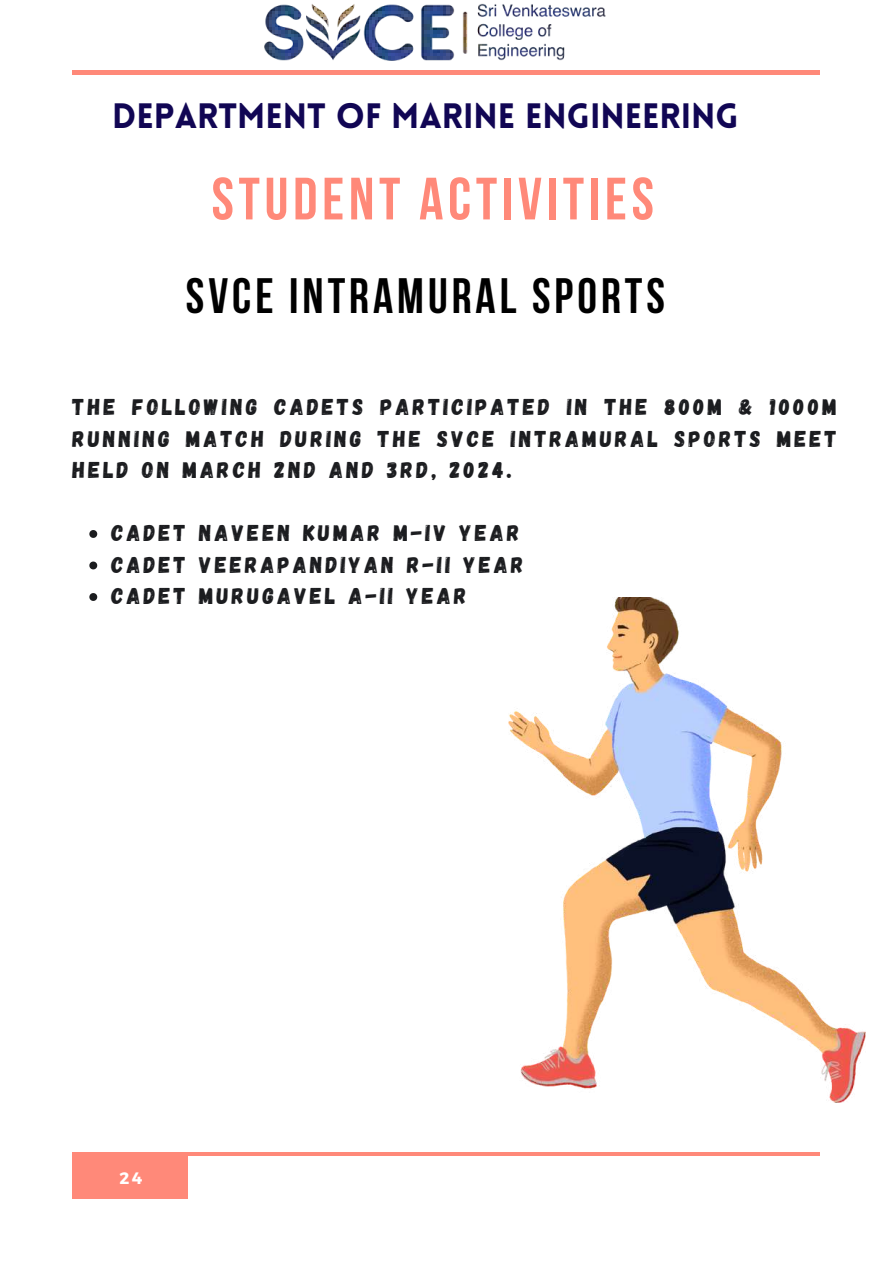
<style>
.page{position:relative;width:894px;height:1264px;background:#fff}
.page>*{position:absolute;margin:0;border:0;box-sizing:border-box;transform-origin:0 0}
.t1{font:700 59.55px "Bebas Neue";letter-spacing:.08em;color:#ff8979}
.t2{font:700 49.5px "Bebas Neue";letter-spacing:.08em;color:#000}
.t3{font:900 34.5px "Lovelo";color:#110654}
.t4{font:22.8px/31.5px "Gagalin";letter-spacing:.14em;color:#1b1c1f;text-align:justify}
.t5{font:700 16.5px "Montserrat";color:#fff}
</style>
<div class="page">
<hr style="left:72px;top:71px;width:747px;height:3px;background:#ff8979">
<div style="left:72px;top:1152px;width:115px;height:46px;background:#ff8979"></div>
<hr style="left:72px;top:1152px;width:747px;height:3px;background:#ff8979">
<img style="left:233px;top:3px;width:403px;height:68px">
<img style="left:508px;top:597px;width:356px;height:505px">
<svg style="left:89px;top:530px;width:8px;height:8px"></svg>
<svg style="left:89px;top:561px;width:8px;height:8px"></svg>
<svg style="left:89px;top:593px;width:8px;height:8px"></svg>
<h3 class="t3" style="left:112px;top:103px;width:628px">DEPARTMENT OF MARINE ENGINEERING</h3>
<h1 class="t1" style="left:211px;top:175px;width:443px">STUDENT ACTIVITIES</h1>
<h2 class="t2" style="left:186px;top:276px;width:480px">SVCE INTRAMURAL SPORTS</h2>
<p class="t4" style="left:72px;top:390px;width:765px">THE FOLLOWING CADETS PARTICIPATED IN THE 800M &amp; 1000M RUNNING MATCH DURING THE SVCE INTRAMURAL SPORTS MEET HELD ON MARCH 2ND AND 3RD, 2024.</p>
<p class="t4" style="left:111px;top:516px;width:413px;text-align:left">CADET NAVEEN KUMAR M-IV YEAR<br>CADET VEERAPANDIYAN R-II YEAR<br>CADET MURUGAVEL A-II YEAR</p>
<p class="t5" style="left:119px;top:1166px;width:24px">24</p>
</div>
